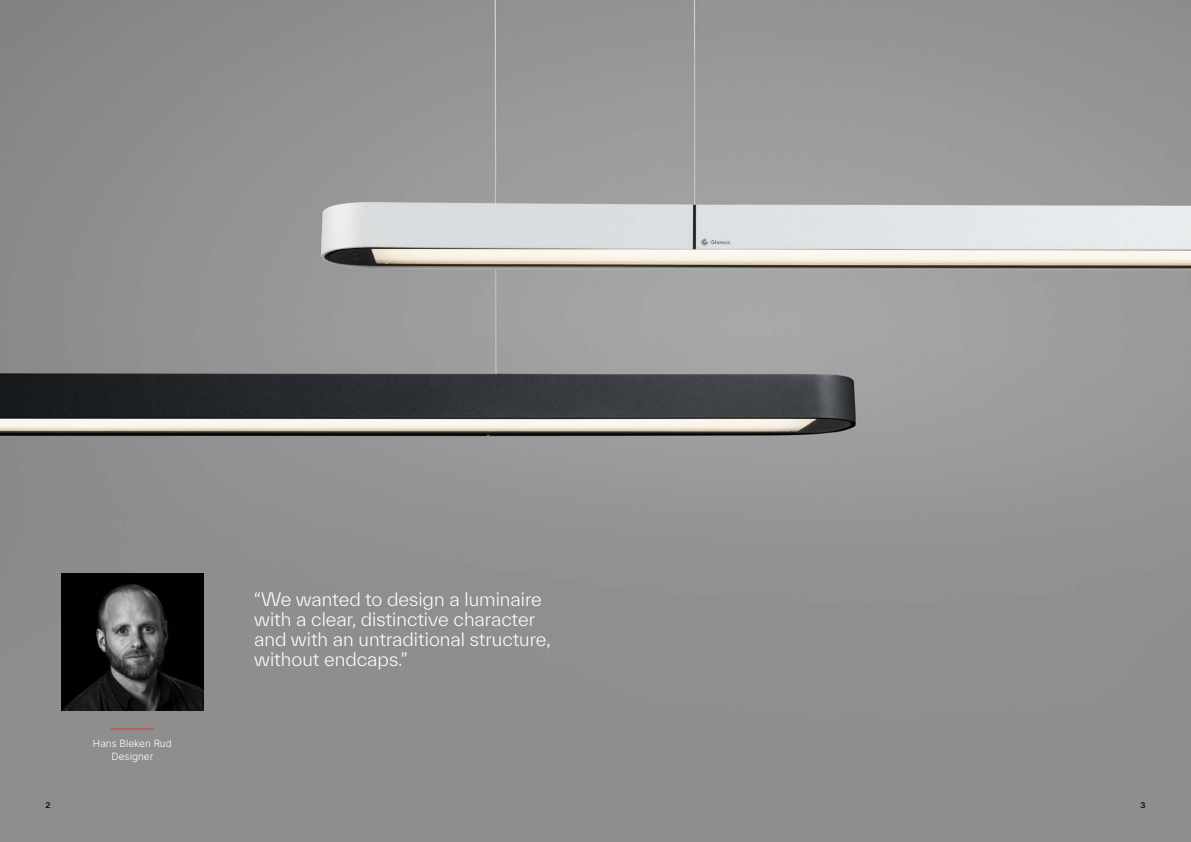
<style>
.page{position:relative;width:1191px;height:842px;background:#fff}
.page>*{position:absolute;margin:0;border:0;box-sizing:border-box;transform-origin:0 0}
.t1{font:300 18px/20px "TWK Everett";color:#fff}
.t2{font:300 10px/13px "Inter";color:#fff;text-align:center}
.t3{font:500 7.5px "TWK Everett";color:#000}
</style>
<div class="page">
<img style="left:0;top:0;width:1191px;height:842px">
<img style="left:61px;top:574px;width:142px;height:136px">
<hr style="left:111px;top:728px;width:43px;height:1px;background:#ee2d2b">
<p class="t2" style="left:93px;top:736px;width:80px">Hans Bleken Rud<br>Designer</p>
<p class="t1" style="left:254px;top:589px;width:298px">“We wanted to design a luminaire with a clear, distinctive character and with an untraditional structure, without endcaps.”</p>
<p class="t3" style="left:45px;top:800px;width:7px">2</p>
<p class="t3" style="left:1140px;top:800px;width:6px">3</p>
</div>
